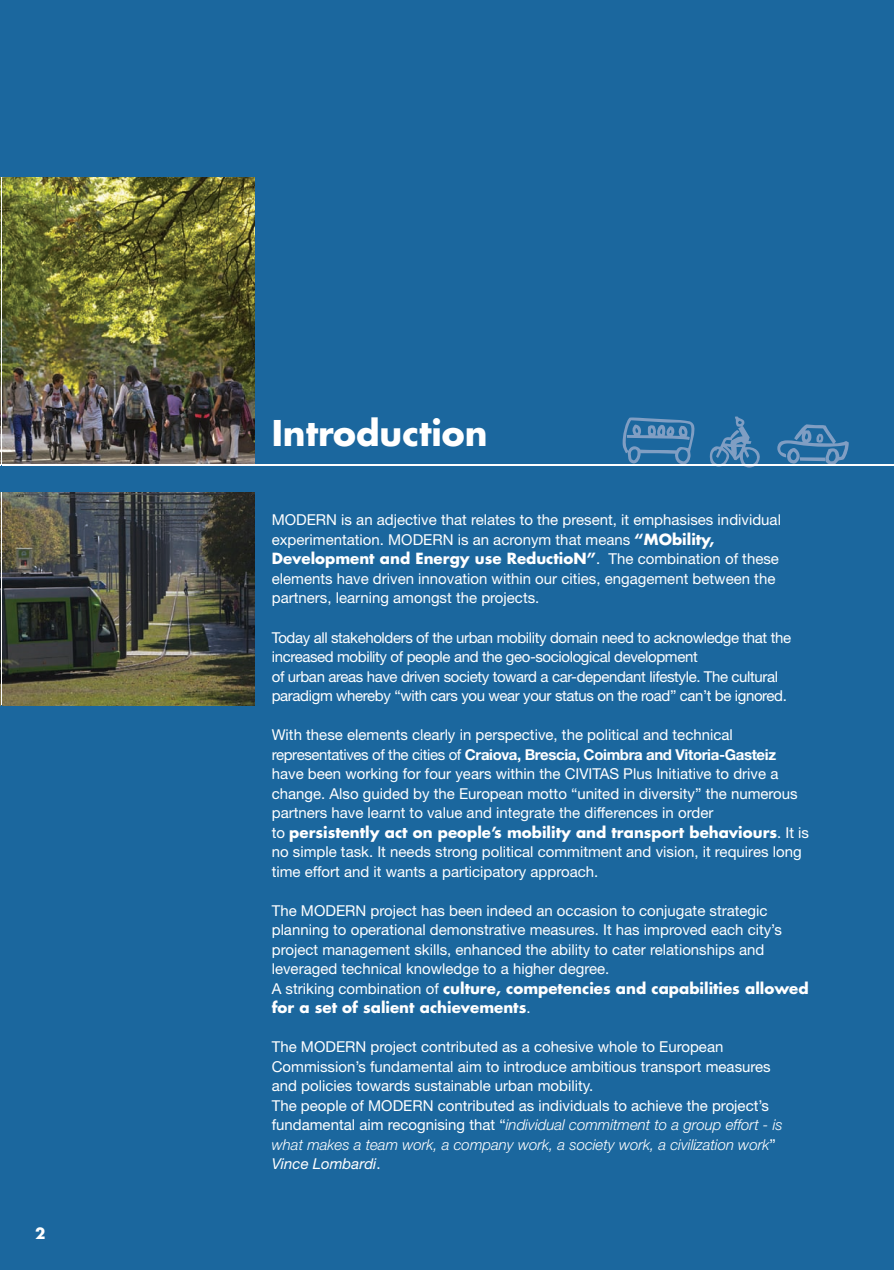
<style>
.page{position:relative;width:894px;height:1270px;background:#fff}
.page>*{position:absolute;margin:0;border:0;box-sizing:border-box;transform-origin:0 0}
.t1{font:700 34.5px "Futura Std";color:#fff}
.t2{font:15px/19.5px "Helvetica Neue LT Std";color:#fff}
.t3{font:15px/19.5px "Helvetica Neue LT Std";letter-spacing:-.025em;color:#fff}
.t4{font:700 15px/19.5px "Futura Std";color:#fff}
.s1{font-family:"Futura Std";font-weight:700}
.s2{font-family:"Helvetica Neue LT Std";font-weight:400}
.s3{font-weight:700}
.s4{font-weight:300;font-style:italic}
.s5{font-style:italic}
</style>
<div class="page">
<hr style="left:0;top:2px;width:3px;height:1262px;background:#1b679e">
<div style="left:2px;top:2px;width:892px;height:1262px;background:#1b679e"></div>
<svg style="left:622px;top:416px;width:226px;height:51px"></svg>
<img style="left:2px;top:177px;width:253px;height:287px">
<svg style="left:2px;top:492px;width:253px;height:213px;background:#494a3e"></svg>
<hr style="left:2px;top:464px;width:892px;height:2px;background:#fff">
<svg style="left:0;top:0;width:13px;height:2px"></svg>
<svg style="left:0;top:1264px;width:13px;height:6px"></svg>
<p class="t4" style="left:35px;top:1222px;width:12px">2</p>
<h1 class="t1" style="left:272px;top:410px;width:217px">Introduction</h1>
<p class="t2" style="left:272px;top:510px;width:511px">MODERN is an adjective that relates to the present, it emphasises individual experimentation. MODERN is an acronym that means <span class="s1">“MObility,</span></p>
<p class="t4" style="left:272px;top:549px;width:508px">Development and Energy use ReductioN”<span class="s2">. The combination of these</span></p>
<p class="t2" style="left:272px;top:568px;width:505px">elements have driven innovation within our cities, engagement between the partners, learning amongst the projects.</p>
<p class="t3" style="left:272px;top:627px;width:521px">Today all stakeholders of the urban mobility domain need to acknowledge that the increased mobility of people and the geo-sociological development<br>of urban areas have driven society toward a car-dependant lifestyle. The cultural paradigm whereby “with cars you wear your status on the road” can’t be ignored.</p>
<p class="t2" style="left:272px;top:724px;width:527px">With these elements clearly in perspective, the political and technical representatives of the cities of <span class="s3">Craiova, Brescia, Coimbra and Vitoria-Gasteiz </span>have been working for four years within the CIVITAS Plus Initiative to drive a change. Also guided by the European motto “united in diversity” the numerous partners have learnt to value and integrate the differences in order</p>
<p class="t4" style="left:272px;top:822px;width:539px"><span class="s2">to</span> persistently act on people’s mobility and transport behaviours<span class="s2">. It is</span></p>
<p class="t2" style="left:272px;top:841px;width:531px">no simple task. It needs strong political commitment and vision, it requires long time effort and it wants a participatory approach.</p>
<p class="t2" style="left:272px;top:900px;width:511px">The MODERN project has been indeed an occasion to conjugate strategic planning to operational demonstrative measures. It has improved each city’s project management skills, enhanced the ability to cater relationships and leveraged technical knowledge to a higher degree.</p>
<p class="t4" style="left:272px;top:978px;width:538px"><span class="s2">A striking combination of</span> culture, competencies and capabilities allowed for a set of salient achievements<span class="s2">.</span></p>
<p class="t2" style="left:272px;top:1036px;width:512px">The MODERN project contributed as a cohesive whole to European Commission’s fundamental aim to introduce ambitious transport measures and policies towards sustainable urban mobility.<br>The people of MODERN contributed as individuals to achieve the project’s fundamental aim recognising that “<span class="s4">individual commitment to a group effort - is what makes a team work, a company work, a society work, a civilization work</span>” <span class="s5">Vince Lombardi</span>.</p>
</div>
